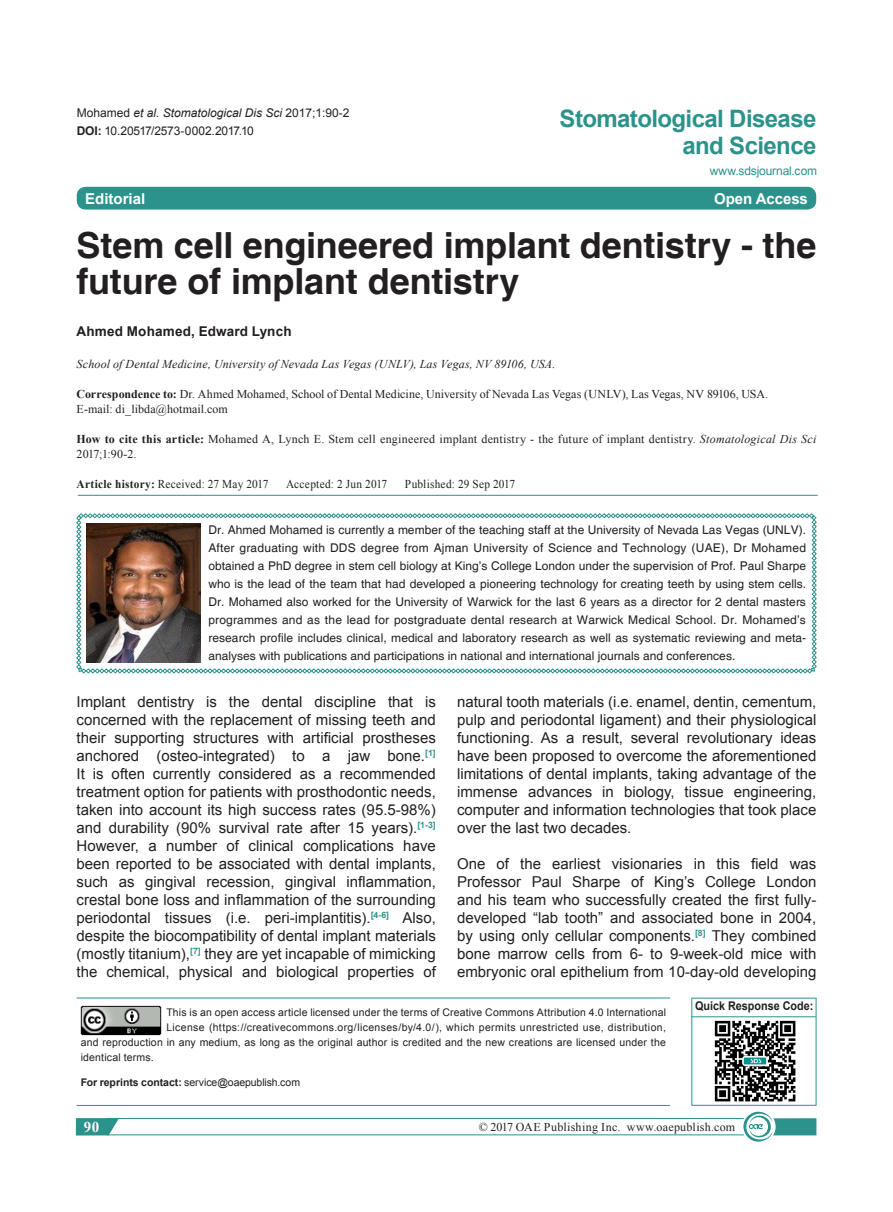
<style>
.page{position:relative;width:893px;height:1212px;background:#fff}
.page>*{position:absolute;margin:0;border:0;box-sizing:border-box;transform-origin:0 0}
.t1{font:700 36px/36px "Helvetica";letter-spacing:-.005em;color:#231f20}
.t2{font:700 24px "Arial";letter-spacing:-.025em;color:#2b928c}
.t3{font:15px/18px "Arial";color:#231f20;text-align:justify}
.t4{font:700 15px "Arial";color:#fff}
.t5{font:700 15px "Times New Roman";color:#fff}
.t6{font:700 13.5px "Arial";letter-spacing:.015em;color:#231f20}
.t7{font:12px/18px "Helvetica";color:#231f20;text-align:justify}
.t8{font:12px/15px "Times New Roman";letter-spacing:.015em;color:#231f20}
.t9{font:italic 12px "Times New Roman";letter-spacing:.015em;color:#231f20}
.t10{font:12px "Times New Roman";letter-spacing:.015em;color:#231f20;scale:.94 1}
.t11{font:italic 12px "Arial";color:#231f20}
.t12{font:12px "Arial";letter-spacing:-.02em;color:#231f20}
.t13{font:700 12px "Arial";color:#231f20;scale:.9 1}
.t14{font:12px "Arial";letter-spacing:-.01em;color:#2b928c}
.t15{font:10.5px "Arial";letter-spacing:.015em;color:#231f20}
.t16{font:10.5px "Arial";letter-spacing:.035em;color:#231f20}
.t17{font:10.5px "Arial";letter-spacing:-.01em;color:#231f20}
.s1{font-style:normal}
.s2{font-weight:700}
.s3{font-style:italic}
</style>
<div class="page">
<div style="left:107px;top:1118px;width:637px;height:17px;border:1px solid #2b928c"></div>
<svg style="left:742px;top:1111px;width:74px;height:31px"></svg>
<svg style="left:76px;top:1118px;width:43px;height:17px"></svg>
<div style="left:77px;top:187px;width:739px;height:23px;background:#2b928c;border-radius:9px"></div>
<hr style="left:78px;top:495px;width:740px;height:1px;background:#2b928c">
<hr style="left:691px;top:1105px;width:125px;height:1px;background:#2b928c">
<hr style="left:816px;top:998px;width:1px;height:108px;background:#2b928c">
<hr style="left:691px;top:998px;width:1px;height:107px;background:#2b928c">
<hr style="left:691px;top:998px;width:125px;height:1px;background:#2b928c">
<hr style="left:691px;top:1016px;width:125px;height:1px;background:#2b928c">
<hr style="left:77px;top:1105px;width:593px;height:1px;background:#2b928c">
<hr style="left:77px;top:997px;width:593px;height:1px;background:#2b928c">
<img style="left:80px;top:1005px;width:82px;height:31px">
<svg style="left:76px;top:513px;width:741px;height:160px"></svg>
<img style="left:87px;top:524px;width:114px;height:138px">
<img style="left:714px;top:1020px;width:82px;height:82px">
<p class="t11" style="left:77px;top:105px;width:274px"><span class="s1">Mohamed</span> et al. Stomatological Dis Sci <span class="s1">2017;1:90-2</span></p>
<p class="t12" style="left:77px;top:122px;width:179px"><span class="s2">DOI:</span> 10.20517/2573-0002.2017.10</p>
<p class="t4" style="left:85px;top:188px;width:62px">Editorial</p>
<p class="t2" style="left:560px;top:101px;width:258px">Stomatological Disease</p>
<p class="t2" style="left:682px;top:128px;width:136px">and Science</p>
<p class="t14" style="left:710px;top:163px;width:109px">www.sdsjournal.com</p>
<p class="t4" style="left:714px;top:188px;width:95px">Open Access</p>
<p class="t1" style="left:77px;top:229px;width:741px">Stem cell engineered implant dentistry - the future of implant dentistry</p>
<p class="t6" style="left:77px;top:321px;width:217px">Ahmed Mohamed, Edward Lynch</p>
<p class="t9" style="left:77px;top:355px;width:480px">School of Dental Medicine, University of Nevada Las Vegas (UNLV), Las Vegas, NV 89106, USA.</p>
<p class="t8" style="left:77px;top:386px;width:693px"><span class="s2">Correspondence to:</span> Dr. Ahmed Mohamed, School of Dental Medicine, University of Nevada Las Vegas (UNLV), Las Vegas, NV 89106, USA.</p>
<p class="t8" style="left:77px;top:401px;width:153px">E-mail: di_libda@hotmail.com</p>
<p class="t8" style="left:77px;top:431px;width:741px"><span class="s2">How to cite this article:</span> Mohamed A, Lynch E. Stem cell engineered implant dentistry - the future of implant dentistry. <span class="s3">Stomatological Dis Sci<br></span>2017;1:90-2.</p>
<p class="t10" style="left:77px;top:475px;width:206px"><span class="s2">Article history:</span> Received: 27 May 2017</p>
<p class="t10" style="left:286px;top:475px;width:109px">Accepted: 2 Jun 2017</p>
<p class="t10" style="left:405px;top:475px;width:119px">Published: 29 Sep 2017</p>
<p class="t7" style="left:208px;top:521px;width:599px">Dr. Ahmed Mohamed is currently a member of the teaching staff at the University of Nevada Las Vegas (UNLV).<br>After graduating with DDS degree from Ajman University of Science and Technology (UAE), Dr Mohamed obtained a PhD degree in stem cell biology at King’s College London under the supervision of Prof. Paul Sharpe who is the lead of the team that had developed a pioneering technology for creating teeth by using stem cells.<br>Dr. Mohamed also worked for the University of Warwick for the last 6 years as a director for 2 dental masters programmes and as the lead for postgraduate dental research at Warwick Medical School. Dr. Mohamed’s research profile includes clinical, medical and laboratory research as well as systematic reviewing and meta&shy;analyses with publications and participations in national and international journals and conferences.</p>
<p class="t3" style="left:77px;top:693px;width:361px">Implant dentistry is the dental discipline that is concerned with the replacement of missing teeth and their supporting structures with artificial prostheses anchored (osteo-integrated) to a jaw bone.<sup>[1]</sup></p>
<p class="t3" style="left:77px;top:765px;width:361px">It is often currently considered as a recommended treatment option for patients with prosthodontic needs, taken into account its high success rates (95.5-98%) and durability (90% survival rate after 15 years).<sup>[1-3]</sup></p>
<p class="t3" style="left:77px;top:837px;width:361px">However, a number of clinical complications have been reported to be associated with dental implants, such as gingival recession, gingival inflammation, crestal bone loss and inflammation of the surrounding periodontal tissues (i.e. peri-implantitis).<sup>[4-6]</sup> Also, despite the biocompatibility of dental implant materials (mostly titanium),<sup>[7]</sup> they are yet incapable of mimicking the chemical, physical and biological properties of</p>
<p class="t3" style="left:457px;top:693px;width:361px">natural tooth materials (i.e. enamel, dentin, cementum, pulp and periodontal ligament) and their physiological functioning. As a result, several revolutionary ideas have been proposed to overcome the aforementioned limitations of dental implants, taking advantage of the immense advances in biology, tissue engineering, computer and information technologies that took place over the last two decades.</p>
<p class="t3" style="left:457px;top:855px;width:361px">One of the earliest visionaries in this field was Professor Paul Sharpe of King’s College London and his team who successfully created the first fully&shy;developed “lab tooth” and associated bone in 2004, by using only cellular components.<sup>[8]</sup> They combined bone marrow cells from 6- to 9-week-old mice with embryonic oral epithelium from 10-day-old developing</p>
<p class="t15" style="left:166px;top:1005px;width:501px">This is an open access article licensed under the terms of Creative Commons Attribution 4.0 International</p>
<p class="t16" style="left:166px;top:1020px;width:501px">License (https://creativecommons.org/licenses/by/4.0/), which permits unrestricted use, distribution,</p>
<p class="t15" style="left:81px;top:1035px;width:587px">and reproduction in any medium, as long as the original author is credited and the new creations are licensed under the</p>
<p class="t15" style="left:81px;top:1050px;width:74px">identical terms.</p>
<p class="t17" style="left:81px;top:1075px;width:221px"><span class="s2">For reprints contact:</span> service@oaepublish.com</p>
<p class="t13" style="left:695px;top:997px;width:133px">Quick Response Code:</p>
<p class="t5" style="left:84px;top:1116px;width:17px">90</p>
<p class="t8" style="left:479px;top:1119px;width:258px">© 2017 OAE Publishing Inc. www.oaepublish.com</p>
</div>
